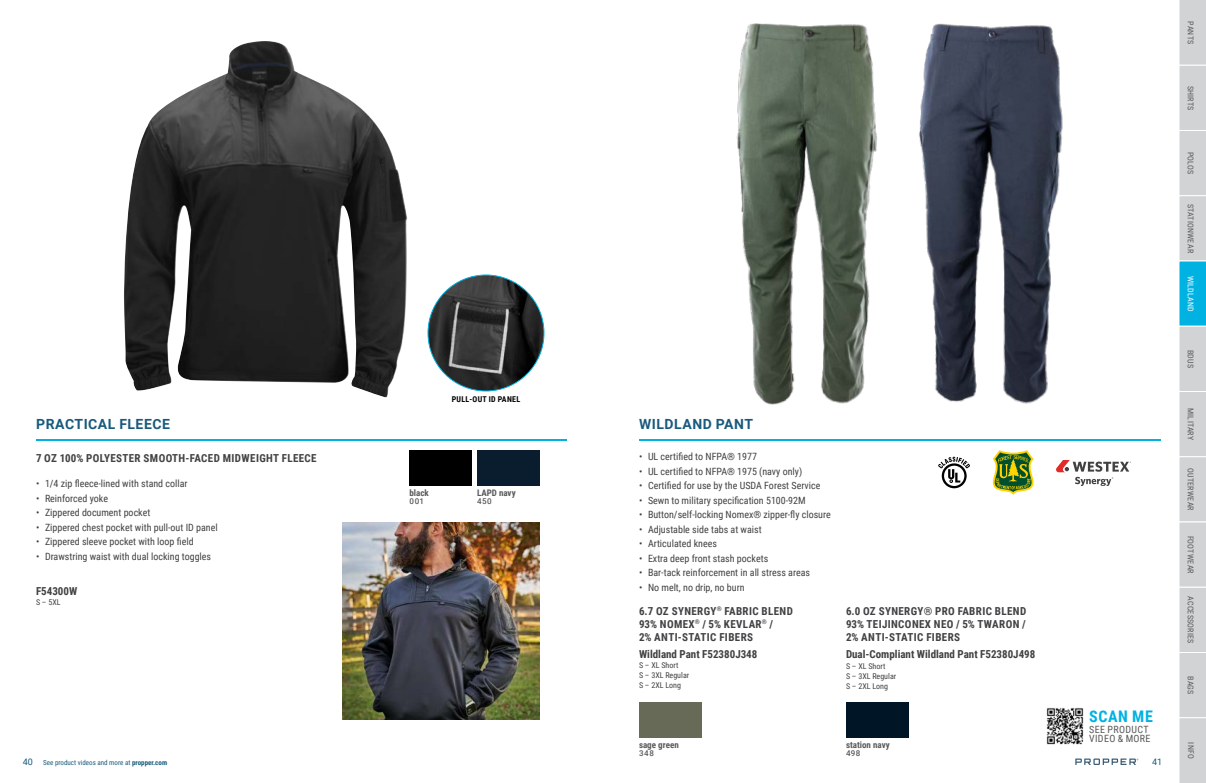
<style>
.page{position:relative;width:1206px;height:783px;background:#fff}
.page>*{position:absolute;margin:0;border:0;box-sizing:border-box;transform-origin:0 0}
.t1{font:700 16px "Roboto Condensed";letter-spacing:.035em;color:#00b2e2}
.t2{font:700 14px "Roboto";letter-spacing:.035em;color:#185a7d}
.t3{font:700 11px/13px "Roboto Condensed";letter-spacing:.035em;color:#414042}
.t4{font:700 11px "Roboto Condensed";color:#414042}
.t5{font:10px "Roboto Condensed";color:#414042}
.t6{font:10px/9px "Roboto Condensed";letter-spacing:.035em;color:#565757}
.t7{font:700 9px "Roboto Condensed";color:#58595b}
.t8{font:9px "Roboto";color:#185a7d}
.t9{font:8px "Roboto Condensed";letter-spacing:.025em;color:#58595b}
.t10{font:8px/10px "Roboto Condensed";color:#414042}
.t11{font:700 8px "Roboto Condensed";letter-spacing:.035em;color:#000}
.t12{font:500 8px "Roboto";letter-spacing:.075em;color:#58595b}
.t13{font:8px "Roboto Condensed";letter-spacing:.025em;color:#fff}
.t14{font:7px "Roboto Condensed";color:#185a7d}
.s1{font-family:"Roboto";font-size:9px}
.s2{font-weight:700}
</style>
<div class="page">
<img style="left:124px;top:41px;width:284px;height:357px">
<img style="left:428px;top:275px;width:116px;height:116px;border-radius:58px">
<div style="left:477px;top:450px;width:63px;height:36px;background:#091d2e"></div>
<div style="left:410px;top:450px;width:62px;height:36px;background:#000"></div>
<hr style="left:36px;top:439px;width:531px;height:2px;background:#00b2e2">
<svg style="left:993px;top:450px;width:41px;height:45px"></svg>
<svg style="left:942px;top:463px;width:25px;height:25px"></svg>
<div style="left:944px;top:466px;width:20px;height:20px;background:#fff;border-radius:50%"></div>
<svg style="left:938px;top:457px;width:32px;height:26px"></svg>
<div style="left:846px;top:702px;width:63px;height:36px;background:#001626"></div>
<div style="left:639px;top:702px;width:63px;height:36px;background:#676a57"></div>
<img style="left:919px;top:23px;width:144px;height:381px">
<img style="left:737px;top:23px;width:140px;height:382px">
<hr style="left:639px;top:439px;width:522px;height:2px;background:#00b2e2">
<img style="left:1046px;top:708px;width:38px;height:37px">
<svg style="left:1056px;top:460px;width:75px;height:26px"></svg>
<img style="left:342px;top:522px;width:198px;height:198px">
<svg style="left:1179px;top:0;width:27px;height:783px;background:#c1d1d6"></svg>
<svg style="left:1075px;top:759px;width:63px;height:6px"></svg>
<h2 class="t2" style="left:36px;top:414px;width:135px">PRACTICAL FLEECE</h2>
<p class="t3" style="left:36px;top:451px;width:282px">7 OZ 100% POLYESTER SMOOTH-FACED MIDWEIGHT FLEECE</p>
<p class="t5" style="left:36px;top:477px;width:153px">• 1/4 zip fleece-lined with stand collar</p>
<p class="t5" style="left:36px;top:491px;width:74px">• Reinforced yoke</p>
<p class="t5" style="left:36px;top:506px;width:116px">• Zippered document pocket</p>
<p class="t5" style="left:36px;top:520px;width:183px">• Zippered chest pocket with pull-out ID panel</p>
<p class="t5" style="left:36px;top:535px;width:159px">• Zippered sleeve pocket with loop field</p>
<p class="t5" style="left:36px;top:549px;width:177px">• Drawstring waist with dual locking toggles</p>
<p class="t4" style="left:36px;top:583px;width:43px">F54300W</p>
<p class="t10" style="left:36px;top:597px;width:26px">S – 5XL</p>
<p class="t14" style="left:23px;top:758px;width:146px"><span class="s1">40</span> See product videos and more at <span class="s2">propper.com</span></p>
<p class="t11" style="left:452px;top:394px;width:70px">PULL-OUT ID PANEL</p>
<p class="t7" style="left:410px;top:486px;width:21px">black</p>
<p class="t12" style="left:410px;top:495px;width:16px">001</p>
<p class="t7" style="left:477px;top:486px;width:40px">LAPD navy</p>
<p class="t12" style="left:477px;top:495px;width:16px">450</p>
<h2 class="t2" style="left:639px;top:414px;width:115px">WILDLAND PANT</h2>
<p class="t5" style="left:639px;top:450px;width:120px">• UL certified to NFPA® 1977</p>
<p class="t5" style="left:639px;top:464px;width:165px">• UL certified to NFPA® 1975 (navy only)</p>
<p class="t5" style="left:639px;top:479px;width:183px">• Certified for use by the USDA Forest Service</p>
<p class="t5" style="left:639px;top:493px;width:168px">• Sewn to military specification 5100-92M</p>
<p class="t5" style="left:639px;top:508px;width:193px">• Button/self-locking Nomex® zipper-fly closure</p>
<p class="t5" style="left:639px;top:522px;width:124px">• Adjustable side tabs at waist</p>
<p class="t5" style="left:639px;top:537px;width:79px">• Articulated knees</p>
<p class="t5" style="left:639px;top:551px;width:131px">• Extra deep front stash pockets</p>
<p class="t5" style="left:639px;top:566px;width:173px">• Bar-tack reinforcement in all stress areas</p>
<p class="t5" style="left:639px;top:580px;width:107px">• No melt, no drip, no burn</p>
<p class="t3" style="left:639px;top:604px;width:155px">6.7 OZ SYNERGY<sup>®</sup> FABRIC BLEND<br>93% NOMEX<sup>®</sup> / 5% KEVLAR<sup>®</sup> /<br>2% ANTI-STATIC FIBERS</p>
<p class="t4" style="left:639px;top:646px;width:120px">Wildland Pant F52380J348</p>
<p class="t10" style="left:639px;top:660px;width:52px">S – XL Short<br>S – 3XL Regular<br>S – 2XL Long</p>
<p class="t3" style="left:846px;top:604px;width:182px;text-align:justify">6.0 OZ SYNERGY® PRO FABRIC BLEND 93% TEIJINCONEX NEO / 5% TWARON / 2% ANTI-STATIC FIBERS</p>
<p class="t4" style="left:846px;top:646px;width:191px">Dual-Compliant Wildland Pant F52380J498</p>
<p class="t10" style="left:846px;top:661px;width:52px">S – XL Short<br>S – 3XL Regular<br>S – 2XL Long</p>
<p class="t7" style="left:639px;top:738px;width:41px">sage green</p>
<p class="t12" style="left:639px;top:747px;width:16px">348</p>
<p class="t7" style="left:846px;top:738px;width:45px">station navy</p>
<p class="t12" style="left:846px;top:747px;width:16px">498</p>
<h1 class="t1" style="left:1089px;top:705px;width:65px">SCAN ME</h1>
<p class="t6" style="left:1089px;top:725px;width:63px">SEE PRODUCT<br>VIDEO &amp; MORE</p>
<p class="t8" style="left:1152px;top:755px;width:12px">41</p>
<p class="t9" style="left:1196px;top:21px;width:24px;rotate:90deg">PANTS</p>
<p class="t9" style="left:1196px;top:86px;width:26px;rotate:90deg">SHIRTS</p>
<p class="t9" style="left:1196px;top:152px;width:24px;rotate:90deg">POLOS</p>
<p class="t9" style="left:1196px;top:204px;width:51px;rotate:90deg">STATIONWEAR</p>
<p class="t13" style="left:1196px;top:276px;width:37px;rotate:90deg">WILDLAND</p>
<p class="t9" style="left:1196px;top:350px;width:20px;rotate:90deg">BDUS</p>
<p class="t9" style="left:1196px;top:408px;width:33px;rotate:90deg">MILITARY</p>
<p class="t9" style="left:1196px;top:468px;width:44px;rotate:90deg">OUTERWEAR</p>
<p class="t9" style="left:1196px;top:536px;width:40px;rotate:90deg">FOOTWEAR</p>
<p class="t9" style="left:1196px;top:596px;width:49px;rotate:90deg">ACCESSORIES</p>
<p class="t9" style="left:1196px;top:676px;width:20px;rotate:90deg">BAGS</p>
<p class="t9" style="left:1197px;top:742px;width:18px;rotate:90deg">INFO</p>
</div>
